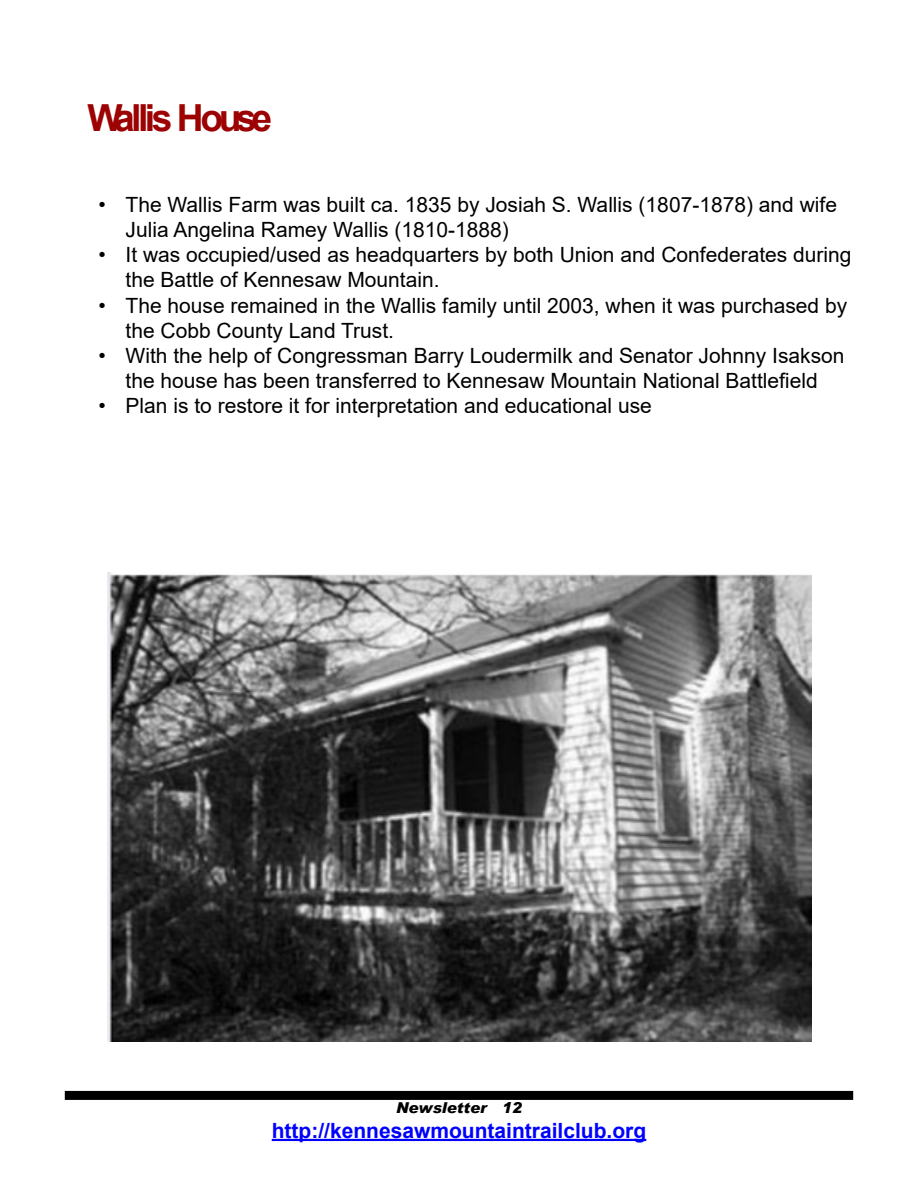
<style>
.page{position:relative;width:918px;height:1188px;background:#fff}
.page>*{position:absolute;margin:0;border:0;box-sizing:border-box;transform-origin:0 0}
.t1{font:700 37.35px "Arial";letter-spacing:-.1em;color:#9c0202}
.t2{font:21px/25.2px "Arial";color:#000}
.t3{font:700 21px "Arial";color:#00f}
.t4{font:italic 900 15px "Arial";color:#000}
</style>
<div class="page">
<div style="left:65px;top:1091px;width:788px;height:9px;background:#000"></div>
<hr style="left:272px;top:1139px;width:374px;height:2px;background:#00f">
<img style="left:107px;top:573px;width:704px;height:469px">
<h1 class="t1" style="left:87px;top:91px;width:186px">Wallis House</h1>
<p class="t2" style="left:126px;top:192px;width:713px;text-indent:-27px">• The Wallis Farm was built ca. 1835 by Josiah S. Wallis (1807-1878) and wife<br>Julia Angelina Ramey Wallis (1810-1888)</p>
<p class="t2" style="left:126px;top:242px;width:728px;text-indent:-27px">• It was occupied/used as headquarters by both Union and Confederates during the Battle of Kennesaw Mountain.</p>
<p class="t2" style="left:126px;top:293px;width:723px;text-indent:-27px">• The house remained in the Wallis family until 2003, when it was purchased by the Cobb County Land Trust.</p>
<p class="t2" style="left:99px;top:343px;width:747px;text-align:center">• With the help of Congressman Barry Loudermilk and Senator Johnny Isakson the house has been transferred to Kennesaw Mountain National Battlefield</p>
<p class="t2" style="left:99px;top:393px;width:555px">• Plan is to restore it for interpretation and educational use</p>
<p class="t4" style="left:396px;top:1098px;width:127px">Newsletter 12</p>
<p class="t3" style="left:272px;top:1116px;width:376px">http://kennesawmountaintrailclub.org</p>
</div>
